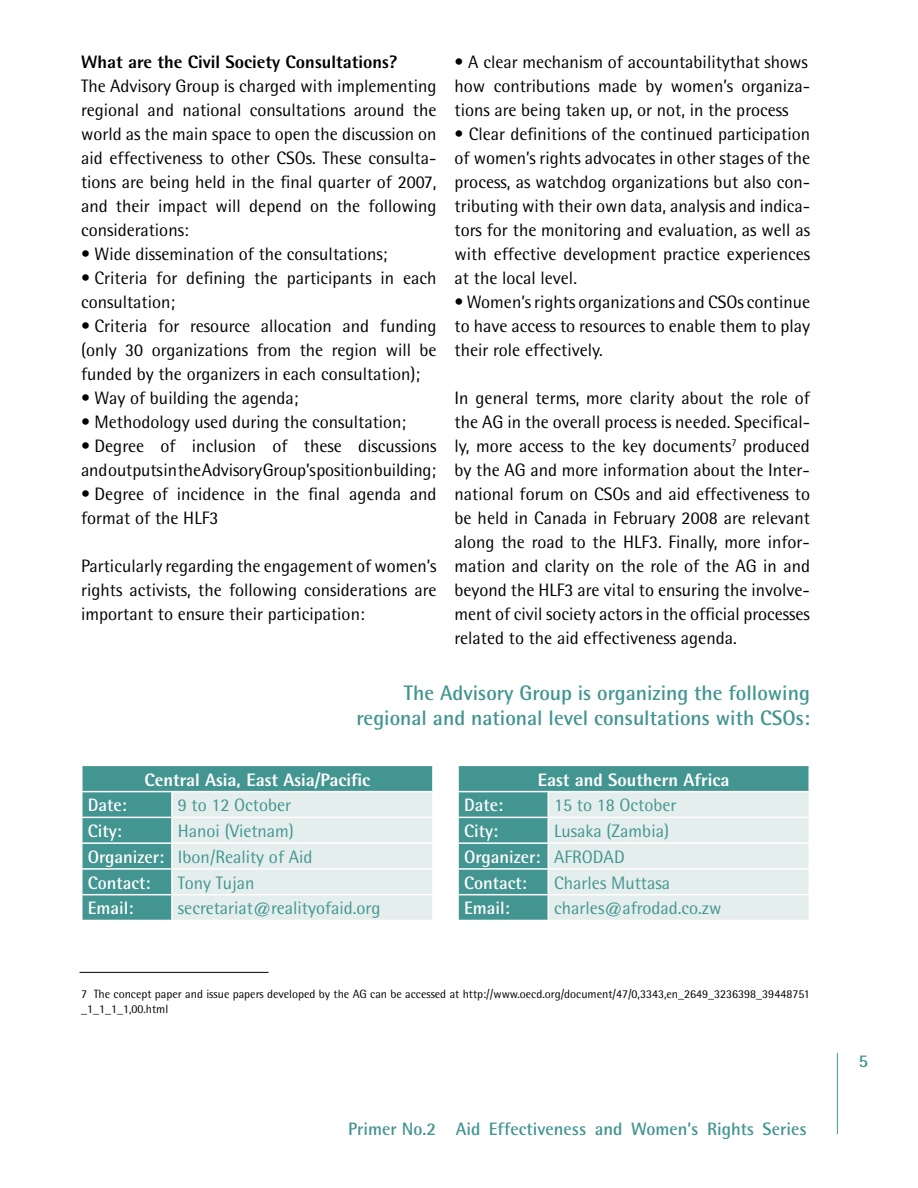
<style>
.page{position:relative;width:918px;height:1188px;background:#fff}
.page>*{position:absolute;margin:0;border:0;box-sizing:border-box;transform-origin:0 0}
.t1{font:700 21px/25.2px "Rotis Semi Sans";color:#429591;text-align:right}
.t2{font:18px/24px "Rotis Semi Sans";color:#000;text-align:justify}
.t3{font:18px/25.7px "Rotis Semi Sans";color:#429591}
.t4{font:700 18px "Rotis Semi Sans";color:#429591}
.t5{font:800 18px "Rotis Semi Sans";color:#fff}
.t6{font:800 18px "Rotis Semi Sans";color:#000}
.t7{font:700 18px "Rotis Semi Sans";color:#fff}
.t8{font:12px/15px "Rotis Semi Sans";color:#000}
.s1{font-weight:700;color:#fff}
</style>
<div class="page">
<hr style="left:837px;top:1053px;width:1px;height:81px;background:#429591">
<hr style="left:80px;top:972px;width:188px;height:1px;background:#000">
<svg style="left:82px;top:766px;width:350px;height:154px;background:#459692"></svg>
<div style="left:173px;top:792px;width:259px;height:128px;background:#e4eeec"></div>
<hr style="left:81px;top:791px;width:91px;height:1px;background:#fff">
<hr style="left:172px;top:791px;width:262px;height:1px;background:#fff">
<hr style="left:171px;top:792px;width:2px;height:25px;background:#fff">
<hr style="left:81px;top:817px;width:91px;height:1px;background:#fff">
<hr style="left:172px;top:817px;width:262px;height:1px;background:#fff">
<hr style="left:171px;top:818px;width:2px;height:24px;background:#fff">
<hr style="left:81px;top:842px;width:91px;height:2px;background:#fff">
<hr style="left:172px;top:842px;width:262px;height:2px;background:#fff">
<hr style="left:171px;top:844px;width:2px;height:24px;background:#fff">
<hr style="left:81px;top:868px;width:91px;height:2px;background:#fff">
<hr style="left:172px;top:868px;width:262px;height:2px;background:#fff">
<hr style="left:171px;top:870px;width:2px;height:24px;background:#fff">
<hr style="left:81px;top:894px;width:91px;height:1px;background:#fff">
<hr style="left:172px;top:894px;width:262px;height:1px;background:#fff">
<hr style="left:171px;top:895px;width:2px;height:25px;background:#fff">
<div style="left:459px;top:766px;width:349px;height:154px;background:#429591"></div>
<hr style="left:457px;top:791px;width:91px;height:1px;background:#fff">
<hr style="left:548px;top:791px;width:262px;height:1px;background:#fff">
<hr style="left:457px;top:817px;width:91px;height:1px;background:#fff">
<hr style="left:457px;top:842px;width:91px;height:2px;background:#fff">
<hr style="left:457px;top:868px;width:91px;height:2px;background:#fff">
<hr style="left:457px;top:894px;width:91px;height:1px;background:#fff">
<svg style="left:548px;top:792px;width:261px;height:128px;background:#e5eeed"></svg>
<hr style="left:808px;top:895px;width:2px;height:25px;background:#fff">
<p class="t6" style="left:81px;top:51px;width:318px">What are the Civil Society Consultations?</p>
<p class="t2" style="left:81px;top:74px;width:357px">The Advisory Group is charged with implementing regional and national consultations around the world as the main space to open the discussion on aid effectiveness to other CSOs. These consulta&shy;tions are being held in the final quarter of 2007, and their impact will depend on the following considerations:</p>
<p class="t2" style="left:81px;top:242px;width:308px">• Wide dissemination of the consultations;</p>
<p class="t2" style="left:81px;top:266px;width:357px">• Criteria for defining the participants in each consultation;</p>
<p class="t2" style="left:81px;top:314px;width:357px">• Criteria for resource allocation and funding (only 30 organizations from the region will be funded by the organizers in each consultation);</p>
<p class="t2" style="left:81px;top:386px;width:219px">• Way of building the agenda;</p>
<p class="t2" style="left:81px;top:410px;width:327px">• Methodology used during the consultation;</p>
<p class="t2" style="left:81px;top:434px;width:357px">• Degree of inclusion of these discussions and outputs in the Advisory Group’s position building;</p>
<p class="t2" style="left:81px;top:482px;width:357px">• Degree of incidence in the final agenda and format of the HLF3</p>
<p class="t2" style="left:81px;top:554px;width:357px">Particularly regarding the engagement of women’s rights activists, the following considerations are important to ensure their participation:</p>
<p class="t2" style="left:455px;top:49px;width:357px;text-align:left">• A clear mechanism of accountabilitythat shows how contributions made by women’s organiza&shy;tions are being taken up, or not, in the process</p>
<p class="t2" style="left:455px;top:121px;width:357px">• Clear definitions of the continued participation of women’s rights advocates in other stages of the process, as watchdog organizations but also con&shy;tributing with their own data, analysis and indica&shy;tors for the monitoring and evaluation, as well as with effective development practice experiences at the local level.</p>
<p class="t2" style="left:455px;top:289px;width:357px">• Women’s rights organizations and CSOs continue to have access to resources to enable them to play their role effectively.</p>
<p class="t2" style="left:454px;top:385px;width:357px">In general terms, more clarity about the role of the AG in the overall process is needed. Specifical&shy;ly, more access to the key documents<sup>7</sup> produced by the AG and more information about the Inter&shy;national forum on CSOs and aid effectiveness to be held in Canada in February 2008 are relevant along the road to the HLF3. Finally, more infor&shy;mation and clarity on the role of the AG in and beyond the HLF3 are vital to ensuring the involve&shy;ment of civil society actors in the official processes related to the aid effectiveness agenda.</p>
<p class="t1" style="left:357px;top:680px;width:455px">The Advisory Group is organizing the following regional and national level consultations with CSOs:</p>
<p class="t5" style="left:145px;top:768px;width:227px">Central Asia, East Asia/Pacific</p>
<p class="t5" style="left:538px;top:768px;width:193px">East and Southern Africa</p>
<p class="t7" style="left:88px;top:794px;width:41px">Date:</p>
<p class="t3" style="left:178px;top:792px;width:115px">9 to 12 October</p>
<p class="t7" style="left:88px;top:820px;width:36px">City:</p>
<p class="t3" style="left:88px;top:818px;width:226px;text-indent:90px">Hanoi (Vietnam)<br><span class="s1">Organizer:</span> Ibon/Reality of Aid<br><span class="s1">Contact:</span></p>
<p class="t3" style="left:178px;top:870px;width:78px">Tony Tujan</p>
<p class="t7" style="left:464px;top:794px;width:41px">Date:</p>
<p class="t3" style="left:554px;top:792px;width:124px">15 to 18 October</p>
<p class="t7" style="left:464px;top:820px;width:36px">City:</p>
<p class="t3" style="left:464px;top:818px;width:206px;text-indent:90px">Lusaka (Zambia)<br><span class="s1">Organizer:</span> AFRODAD<br><span class="s1">Contact:</span></p>
<p class="t3" style="left:554px;top:870px;width:117px">Charles Muttasa</p>
<p class="t7" style="left:88px;top:897px;width:47px">Email:</p>
<p class="t3" style="left:178px;top:895px;width:204px">secretariat@realityofaid.org</p>
<p class="t7" style="left:464px;top:897px;width:47px">Email:</p>
<p class="t3" style="left:554px;top:895px;width:169px">charles@afrodad.co.zw</p>
<p class="t8" style="left:81px;top:986px;width:730px">7 The concept paper and issue papers developed by the AG can be accessed at http://www.oecd.org/document/47/0,3343,en_2649_3236398_39448751 _1_1_1_1,00.html</p>
<p class="t4" style="left:348px;top:1118px;width:460px">Primer No.2 Aid Effectiveness and Women’s Rights Series</p>
<p class="t4" style="left:859px;top:1049px;width:11px">5</p>
</div>
